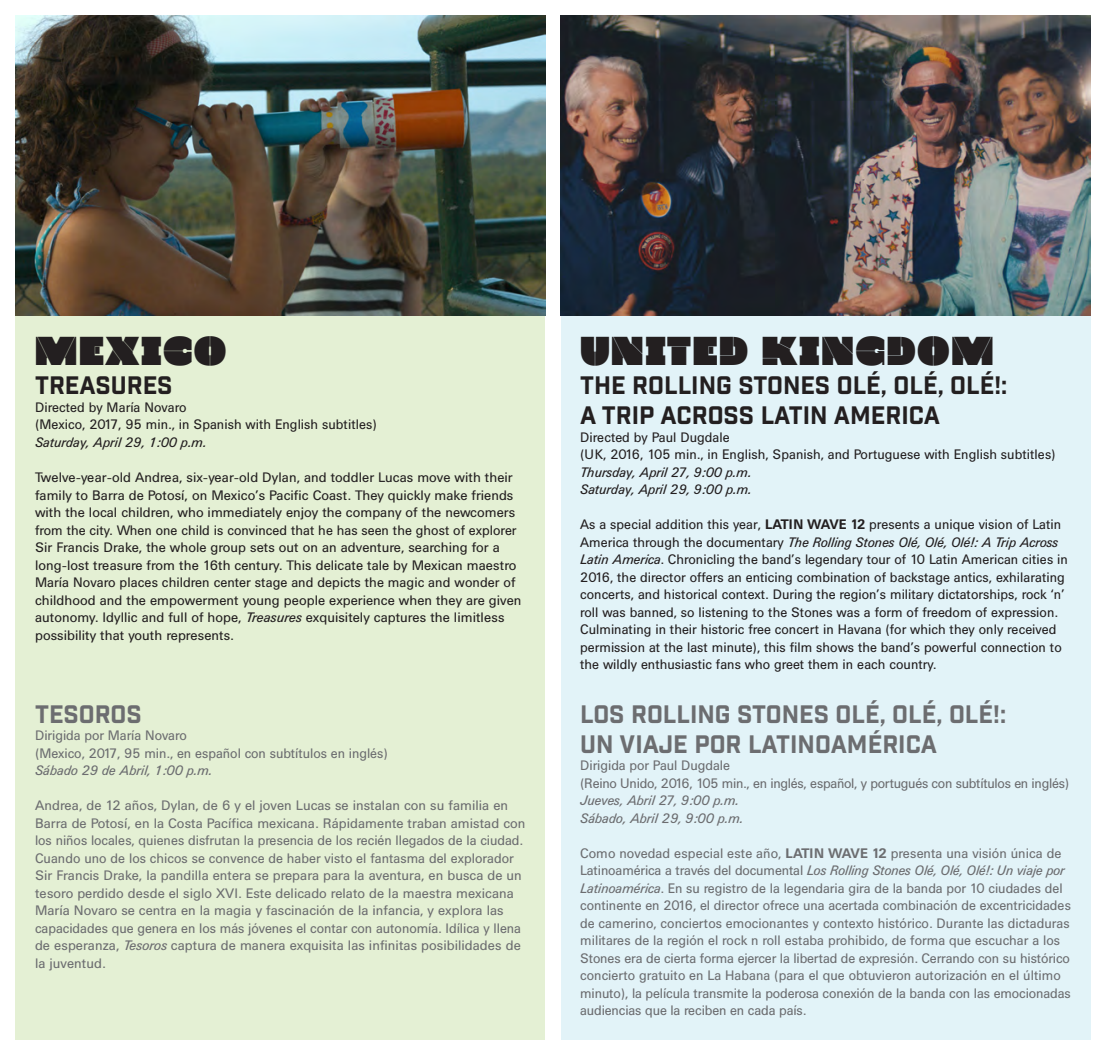
<style>
.page{position:relative;width:1106px;height:1056px;background:#fff}
.page>*{position:absolute;margin:0;border:0;box-sizing:border-box;transform-origin:0 0}
.t1{font:40.25px "Grim Stencil";letter-spacing:.05em;color:#231f20}
.t2{font:24.5px/29.8px "Industry Inc Base";color:#231f20}
.t3{font:24.5px/29.8px "Industry Inc Base";color:#6c6d70}
.t4{font:15.75px/17.5px "Univers Houston";color:#231f20}
.t5{font:15.75px/17.5px "Univers Houston";color:#6c6d70}
.t6{font:15.75px/17.5px "Univers Houston";letter-spacing:-.02em;color:#6c6d70}
.t7{font:italic 15.75px/17.5px "Univers Houston";letter-spacing:-.005em;color:#231f20}
.t8{font:italic 15.75px/17.5px "Univers Houston";letter-spacing:-.005em;color:#6c6d70}
.s1{font-style:italic}
.s2{font-weight:700}
</style>
<div class="page">
<div style="left:16px;top:16px;width:529px;height:1024px;background:#e4f0d4"></div>
<div style="left:561px;top:16px;width:529px;height:1024px;background:#e2f3f8"></div>
<img style="left:16px;top:16px;width:529px;height:299px">
<img style="left:561px;top:16px;width:529px;height:299px">
<h1 class="t1" style="left:35px;top:336px;width:192px">MEXICO</h1>
<h2 class="t2" style="left:35px;top:372px;width:139px">TREASURES</h2>
<p class="t4" style="left:35px;top:397px;width:343px">Directed by María Novaro<br>(Mexico, 2017, 95 min., in Spanish with English subtitles)</p>
<p class="t7" style="left:35px;top:432px;width:173px">Saturday, April 29, 1:00 p.m.</p>
<p class="t4" style="left:35px;top:467px;width:488px">Twelve-year-old Andrea, six-year-old Dylan, and toddler Lucas move with their family to Barra de Potosí, on Mexico’s Pacific Coast. They quickly make friends with the local children, who immediately enjoy the company of the newcomers from the city. When one child is convinced that he has seen the ghost of explorer Sir Francis Drake, the whole group sets out on an adventure, searching for a long-lost treasure from the 16th century. This delicate tale by Mexican maestro María Novaro places children center stage and depicts the magic and wonder of childhood and the empowerment young people experience when they are given autonomy. Idyllic and full of hope, <span class="s1">Treasures</span> exquisitely captures the limitless possibility that youth represents.</p>
<h2 class="t3" style="left:35px;top:701px;width:108px">TESOROS</h2>
<p class="t5" style="left:35px;top:726px;width:354px">Dirigida por María Novaro<br>(Mexico, 2017, 95 min., en español con subtítulos en inglés)</p>
<p class="t8" style="left:35px;top:761px;width:179px">Sábado 29 de Abril, 1:00 p.m.</p>
<p class="t5" style="left:35px;top:796px;width:492px">Andrea, de 12 años, Dylan, de 6 y el joven Lucas se instalan con su familia en Barra de Potosí, en la Costa Pacífica mexicana. Rápidamente traban amistad con los niños locales, quienes disfrutan la presencia de los recién llegados de la ciudad.<br>Cuando uno de los chicos se convence de haber visto el fantasma del explorador Sir Francis Drake, la pandilla entera se prepara para la aventura, en busca de un tesoro perdido desde el siglo XVI. Este delicado relato de la maestra mexicana María Novaro se centra en la magia y fascinación de la infancia, y explora las capacidades que genera en los más jóvenes el contar con autonomía. Idílica y llena de esperanza, <span class="s1">Tesoros</span> captura de manera exquisita las infinitas posibilidades de la juventud.</p>
<h1 class="t1" style="left:580px;top:336px;width:415px">UNITED KINGDOM</h1>
<h2 class="t2" style="left:580px;top:372px;width:429px">THE ROLLING STONES OLÉ, OLÉ, OLÉ!:<br>A TRIP ACROSS LATIN AMERICA</h2>
<p class="t4" style="left:580px;top:427px;width:477px">Directed by Paul Dugdale<br>(UK, 2016, 105 min., in English, Spanish, and Portuguese with English subtitles)</p>
<p class="t7" style="left:580px;top:462px;width:173px">Thursday, April 27, 9:00 p.m.<br>Saturday, April 29, 9:00 p.m.</p>
<p class="t4" style="left:580px;top:515px;width:489px">As a special addition this year, <span class="s2">LATIN WAVE 12</span> presents a unique vision of Latin America through the documentary <span class="s1">The Rolling Stones Olé, Olé, Olé!: A Trip Across Latin America</span>. Chronicling the band’s legendary tour of 10 Latin American cities in 2016, the director offers an enticing combination of backstage antics, exhilarating concerts, and historical context. During the region’s military dictatorships, rock ‘n’ roll was banned, so listening to the Stones was a form of freedom of expression.<br>Culminating in their historic free concert in Havana (for which they only received permission at the last minute), this film shows the band’s powerful connection to the wildly enthusiastic fans who greet them in each country.</p>
<h2 class="t3" style="left:580px;top:701px;width:427px">LOS ROLLING STONES OLÉ, OLÉ, OLÉ!:<br>UN VIAJE POR LATINOAMÉRICA</h2>
<p class="t6" style="left:580px;top:755px;width:490px">Dirigida por Paul Dugdale<br>(Reino Unido, 2016, 105 min., en inglés, español, y portugués con subtítulos en inglés)</p>
<p class="t8" style="left:580px;top:790px;width:164px">Jueves, Abril 27, 9:00 p.m.<br>Sábado, Abril 29, 9:00 p.m.</p>
<p class="t5" style="left:580px;top:843px;width:492px">Como novedad especial este año, <span class="s2">LATIN WAVE 12</span> presenta una visión única de Latinoamérica a través del documental <span class="s1">Los Rolling Stones Olé, Olé, Olé!: Un viaje por Latinoamérica</span>. En su registro de la legendaria gira de la banda por 10 ciudades del continente en 2016, el director ofrece una acertada combinación de excentricidades de camerino, conciertos emocionantes y contexto histórico. Durante las dictaduras militares de la región el rock n roll estaba prohibido, de forma que escuchar a los Stones era de cierta forma ejercer la libertad de expresión. Cerrando con su histórico concierto gratuito en La Habana (para el que obtuvieron autorización en el último minuto), la película transmite la poderosa conexión de la banda con las emocionadas audiencias que la reciben en cada país.</p>
</div>
